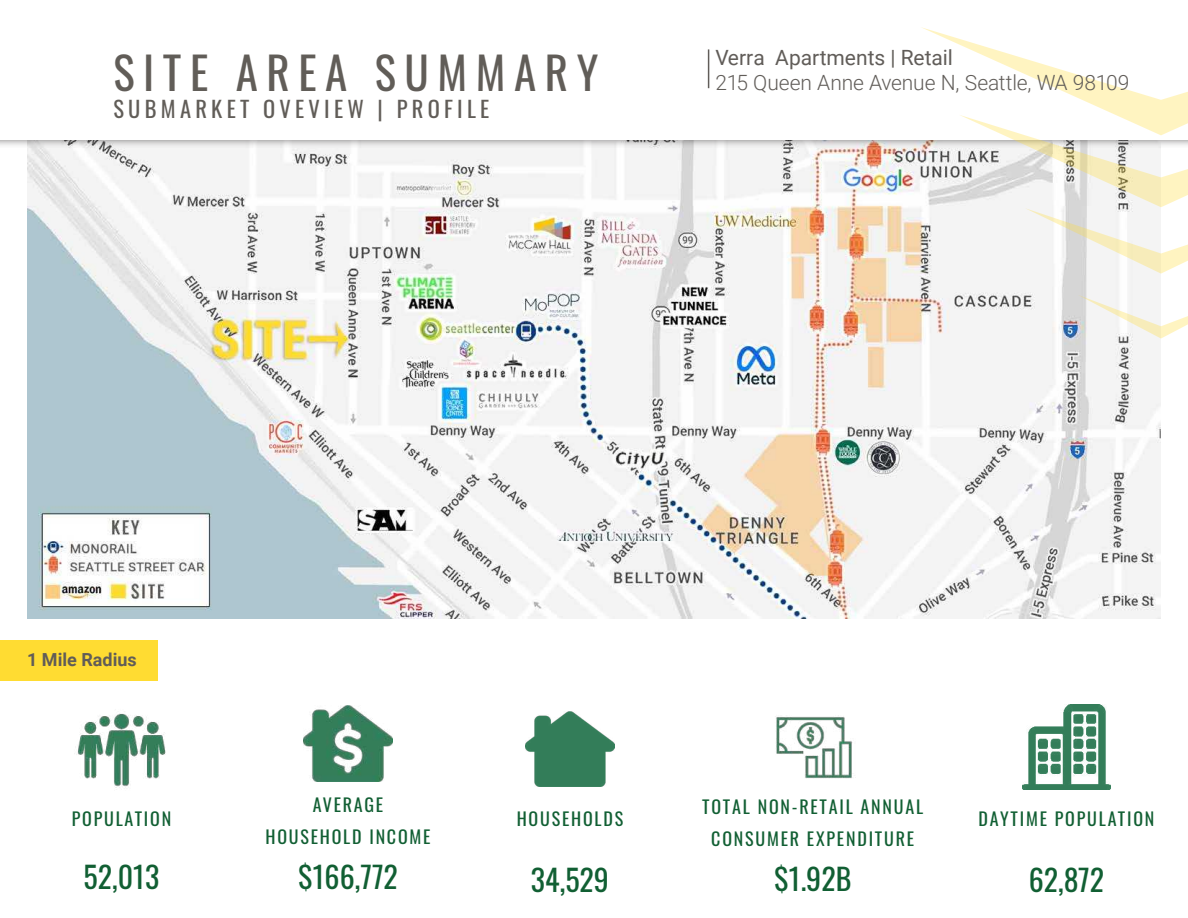
<style>
.page{position:relative;width:1188px;height:918px;background:#fff}
.page>*{position:absolute;margin:0;border:0;box-sizing:border-box;transform-origin:0 0}
.t1{font:45px "Oswald";letter-spacing:.19em;color:#615d58}
.t2{font:30px "Oswald";color:#115f33}
.t3{font:22.5px "Oswald";letter-spacing:.19em;color:#615d58}
.Property_Address{font:300 21px "Roboto";letter-spacing:-.005em;color:#615d59}
.Property_Address-2{font:21px "Roboto";color:#615d59}
.t4{font:18px "Oswald";letter-spacing:.1em;color:#115f33}
.t5{font:700 18px "Roboto";color:#615d58}
</style>
<div class="page">
<img style="left:27px;top:149px;width:1134px;height:469px">
<img style="left:1022px;top:705px;width:89px;height:85px">
<div style="left:0;top:0;width:1188px;height:149px;background:#231f20;opacity:.75"></div>
<div style="left:0;top:0;width:1188px;height:139px;background:#fff"></div>
<svg style="left:920px;top:27px;width:268px;height:247px"></svg>
<svg style="left:1078px;top:295px;width:110px;height:44px"></svg>
<hr style="left:708px;top:49px;width:1px;height:39px;background:#615d59">
<div style="left:0;top:640px;width:158px;height:41px;background:#ffdc32"></div>
<img style="left:74px;top:713px;width:92px;height:75px">
<img style="left:526px;top:711px;width:88px;height:76px">
<img style="left:304px;top:706px;width:88px;height:75px">
<img style="left:775px;top:715px;width:78px;height:64px">
<p class="t1" style="left:113px;top:33px;width:486px">SITE AREA SUMMARY</p>
<p class="t3" style="left:113px;top:89px;width:378px">SUBMARKET OVEVIEW | PROFILE</p>
<p class="Property_Address-2" style="left:716px;top:43px;width:239px">Verra Apartments | Retail</p>
<p class="Property_Address" style="left:716px;top:68px;width:415px">215 Queen Anne Avenue N, Seattle, WA 98109</p>
<p class="t5" style="left:27px;top:647px;width:111px">1 Mile Radius</p>
<p class="t4" style="left:72px;top:803px;width:101px">POPULATION</p>
<p class="t2" style="left:84px;top:850px;width:77px">52,013</p>
<p class="t4" style="left:313px;top:788px;width:72px">AVERAGE</p>
<p class="t4" style="left:265px;top:821px;width:167px">HOUSEHOLD INCOME</p>
<p class="t2" style="left:298px;top:850px;width:101px">$166,772</p>
<p class="t4" style="left:517px;top:803px;width:108px">HOUSEHOLDS</p>
<p class="t2" style="left:531px;top:853px;width:80px">34,529</p>
<p class="t4" style="left:702px;top:790px;width:223px">TOTAL NON-RETAIL ANNUAL</p>
<p class="t4" style="left:711px;top:823px;width:204px">CONSUMER EXPENDITURE</p>
<p class="t2" style="left:774px;top:852px;width:79px">$1.92B</p>
<p class="t4" style="left:979px;top:803px;width:177px">DAYTIME POPULATION</p>
<p class="t2" style="left:1029px;top:853px;width:77px">62,872</p>
</div>
